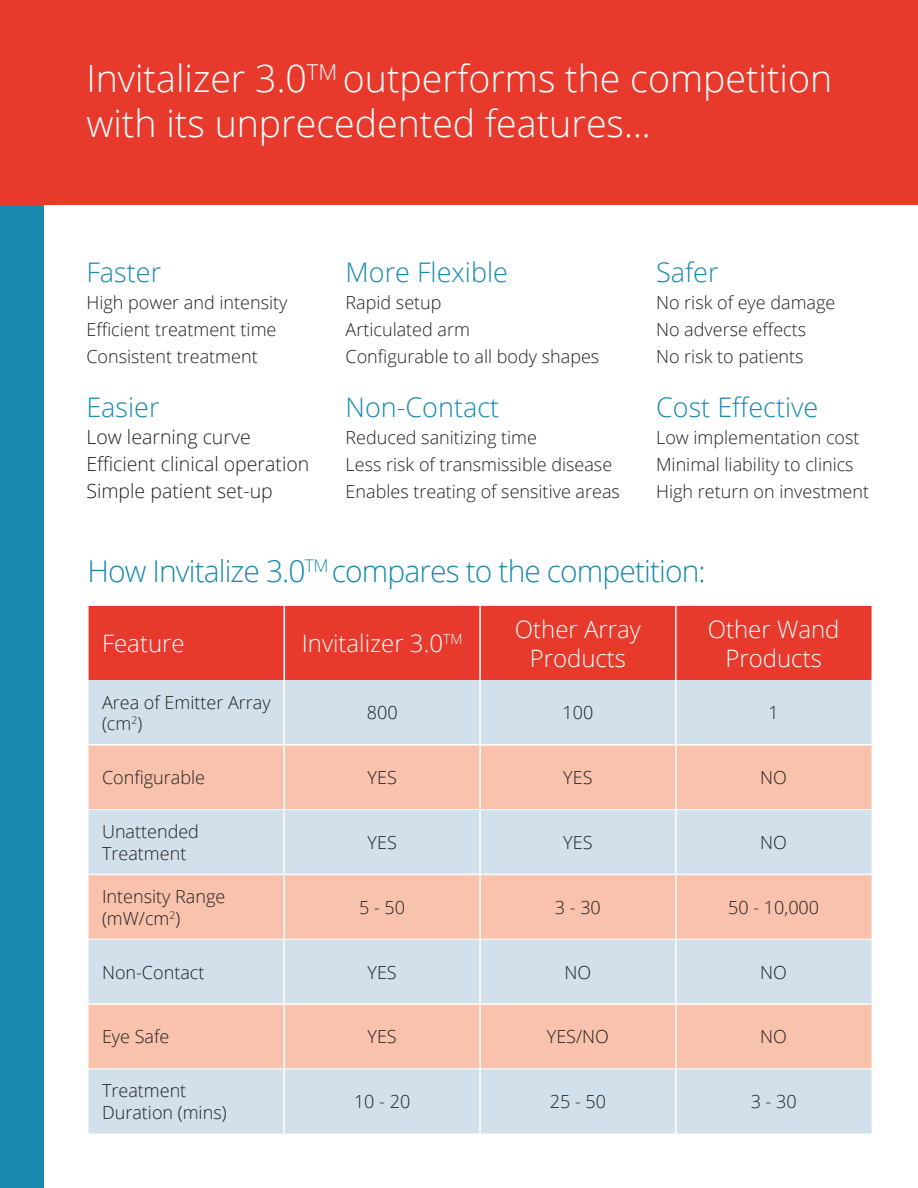
<style>
.page{position:relative;width:918px;height:1188px;background:#fff}
.page>*{position:absolute;margin:0;border:0;box-sizing:border-box;transform-origin:0 0}
.t1{font:300 37.5px/45px "Open Sans";color:#fff}
.t2{font:300 30px "Open Sans";letter-spacing:-.03em;color:#188aaf}
.t3{font:300 27px "Open Sans";color:#188aaf}
.t4{font:300 24px/28.8px "Open Sans";color:#fff;text-align:center}
.t5{font:300 19.5px/27px "Open Sans";color:#231f20}
.t6{font:300 18px/27px "Open Sans";color:#231f20}
</style>
<div class="page">
<div style="left:0;top:195px;width:43px;height:993px;background:#188aaf"></div>
<div style="left:0;top:0;width:918px;height:204px;background:#e73a2d"></div>
<div style="left:89px;top:606px;width:783px;height:74px;background:#e73a2d"></div>
<div style="left:89px;top:680px;width:783px;height:454px;background:#d1e0ea"></div>
<svg style="left:89px;top:746px;width:783px;height:323px;background:#e8cec5"></svg>
<hr style="left:284px;top:606px;width:1px;height:74px;background:#fff">
<hr style="left:479px;top:606px;width:2px;height:74px;background:#fff">
<hr style="left:284px;top:680px;width:1px;height:64px;background:#fff">
<hr style="left:479px;top:680px;width:2px;height:64px;background:#fff">
<hr style="left:675px;top:680px;width:2px;height:64px;background:#fff">
<hr style="left:89px;top:744px;width:195px;height:2px;background:#fff">
<hr style="left:284px;top:744px;width:196px;height:2px;background:#fff">
<hr style="left:284px;top:746px;width:1px;height:63px;background:#fff">
<hr style="left:480px;top:744px;width:196px;height:2px;background:#fff">
<hr style="left:479px;top:746px;width:2px;height:63px;background:#fff">
<hr style="left:676px;top:744px;width:196px;height:2px;background:#fff">
<hr style="left:675px;top:746px;width:2px;height:63px;background:#fff">
<hr style="left:284px;top:810px;width:1px;height:64px;background:#fff">
<hr style="left:479px;top:810px;width:2px;height:64px;background:#fff">
<hr style="left:675px;top:810px;width:2px;height:64px;background:#fff">
<hr style="left:89px;top:874px;width:195px;height:1px;background:#fff">
<hr style="left:284px;top:874px;width:196px;height:1px;background:#fff">
<hr style="left:284px;top:875px;width:1px;height:64px;background:#fff">
<hr style="left:480px;top:874px;width:196px;height:1px;background:#fff">
<hr style="left:479px;top:875px;width:2px;height:64px;background:#fff">
<hr style="left:676px;top:874px;width:196px;height:1px;background:#fff">
<hr style="left:675px;top:875px;width:2px;height:64px;background:#fff">
<hr style="left:284px;top:939px;width:1px;height:64px;background:#fff">
<hr style="left:479px;top:939px;width:2px;height:64px;background:#fff">
<hr style="left:675px;top:939px;width:2px;height:64px;background:#fff">
<hr style="left:89px;top:1003px;width:195px;height:2px;background:#fff">
<hr style="left:284px;top:1003px;width:196px;height:2px;background:#fff">
<hr style="left:284px;top:1005px;width:1px;height:64px;background:#fff">
<hr style="left:480px;top:1003px;width:196px;height:2px;background:#fff">
<hr style="left:479px;top:1005px;width:2px;height:64px;background:#fff">
<hr style="left:676px;top:1003px;width:196px;height:2px;background:#fff">
<hr style="left:675px;top:1005px;width:2px;height:64px;background:#fff">
<hr style="left:284px;top:1069px;width:1px;height:65px;background:#fff">
<hr style="left:479px;top:1069px;width:2px;height:65px;background:#fff">
<hr style="left:675px;top:1069px;width:2px;height:65px;background:#fff">
<hr style="left:675px;top:606px;width:2px;height:74px;background:#fff">
<hr style="left:89px;top:809px;width:195px;height:1px;background:#fff">
<hr style="left:284px;top:809px;width:196px;height:1px;background:#fff">
<hr style="left:480px;top:809px;width:196px;height:1px;background:#fff">
<hr style="left:676px;top:809px;width:196px;height:1px;background:#fff">
<hr style="left:89px;top:939px;width:195px;height:1px;background:#fff">
<hr style="left:284px;top:939px;width:196px;height:1px;background:#fff">
<hr style="left:480px;top:939px;width:196px;height:1px;background:#fff">
<hr style="left:676px;top:939px;width:196px;height:1px;background:#fff">
<hr style="left:89px;top:1069px;width:195px;height:1px;background:#fff">
<hr style="left:284px;top:1069px;width:196px;height:1px;background:#fff">
<hr style="left:480px;top:1069px;width:196px;height:1px;background:#fff">
<hr style="left:676px;top:1069px;width:196px;height:1px;background:#fff">
<h1 class="t1" style="left:86px;top:55px;width:747px">Invitalizer 3.0<sup>TM</sup> outperforms the competition with its unprecedented features...</h1>
<h3 class="t3" style="left:86px;top:254px;width:76px">Faster</h3>
<p class="t6" style="left:86px;top:289px;width:203px">High power and intensity<br>Efficient treatment time<br>Consistent treatment</p>
<h3 class="t3" style="left:86px;top:389px;width:75px">Easier</h3>
<p class="t5" style="left:86px;top:423px;width:224px">Low learning curve<br>Efficient clinical operation<br>Simple patient set-up</p>
<h3 class="t3" style="left:346px;top:254px;width:164px">More Flexible</h3>
<p class="t6" style="left:346px;top:289px;width:255px">Rapid setup<br>Articulated arm<br>Configurable to all body shapes</p>
<h3 class="t3" style="left:346px;top:389px;width:155px">Non-Contact</h3>
<p class="t6" style="left:346px;top:424px;width:276px">Reduced sanitizing time<br>Less risk of transmissible disease<br>Enables treating of sensitive areas</p>
<h3 class="t3" style="left:656px;top:254px;width:64px">Safer</h3>
<p class="t6" style="left:656px;top:289px;width:181px">No risk of eye damage<br>No adverse effects<br>No risk to patients</p>
<h3 class="t3" style="left:656px;top:389px;width:164px">Cost Effective</h3>
<p class="t6" style="left:656px;top:424px;width:215px">Low implementation cost<br>Minimal liability to clinics<br>High return on investment</p>
<h2 class="t2" style="left:87px;top:550px;width:620px">How Invitalize 3.0<sup>TM</sup> compares to the competition:</h2>
<h3 class="t4" style="left:102px;top:628px;width:84px">Feature</h3>
<h3 class="t4" style="left:302px;top:628px;width:162px">Invitalizer 3.0<sup>TM</sup></h3>
<h3 class="t4" style="left:515px;top:614px;width:128px">Other Array<br>Products</h3>
<h3 class="t4" style="left:708px;top:614px;width:133px">Other Wand<br>Products</h3>
<p class="t6" style="left:102px;top:691px;width:170px;line-height:21.6px">Area of Emitter Array (cm<sup>2</sup>)</p>
<p class="t6" style="left:367px;top:699px;width:32px">800</p>
<p class="t6" style="left:563px;top:699px;width:32px">100</p>
<p class="t6" style="left:769px;top:699px;width:12px">1</p>
<p class="t6" style="left:102px;top:764px;width:105px">Configurable</p>
<p class="t6" style="left:368px;top:764px;width:31px">YES</p>
<p class="t6" style="left:563px;top:764px;width:31px">YES</p>
<p class="t6" style="left:760px;top:764px;width:28px">NO</p>
<p class="t6" style="left:102px;top:820px;width:98px;line-height:21.6px">Unattended<br>Treatment</p>
<p class="t6" style="left:368px;top:828px;width:31px">YES</p>
<p class="t6" style="left:563px;top:828px;width:31px">YES</p>
<p class="t6" style="left:760px;top:828px;width:28px">NO</p>
<p class="t6" style="left:102px;top:885px;width:125px;line-height:21.6px">Intensity Range (mW/cm<sup>2</sup>)</p>
<p class="t6" style="left:359px;top:893px;width:47px">5 - 50</p>
<p class="t6" style="left:555px;top:893px;width:47px">3 - 30</p>
<p class="t6" style="left:728px;top:893px;width:92px">50 - 10,000</p>
<p class="t6" style="left:102px;top:958px;width:104px">Non-Contact</p>
<p class="t6" style="left:368px;top:958px;width:31px">YES</p>
<p class="t6" style="left:565px;top:958px;width:28px">NO</p>
<p class="t6" style="left:760px;top:958px;width:28px">NO</p>
<p class="t6" style="left:102px;top:1023px;width:69px">Eye Safe</p>
<p class="t6" style="left:368px;top:1023px;width:31px">YES</p>
<p class="t6" style="left:547px;top:1023px;width:64px">YES/NO</p>
<p class="t6" style="left:760px;top:1023px;width:28px">NO</p>
<p class="t6" style="left:102px;top:1080px;width:126px;line-height:21.6px">Treatment<br>Duration (mins)</p>
<p class="t6" style="left:354px;top:1088px;width:58px">10 - 20</p>
<p class="t6" style="left:550px;top:1088px;width:58px">25 - 50</p>
<p class="t6" style="left:751px;top:1088px;width:47px">3 - 30</p>
</div>
